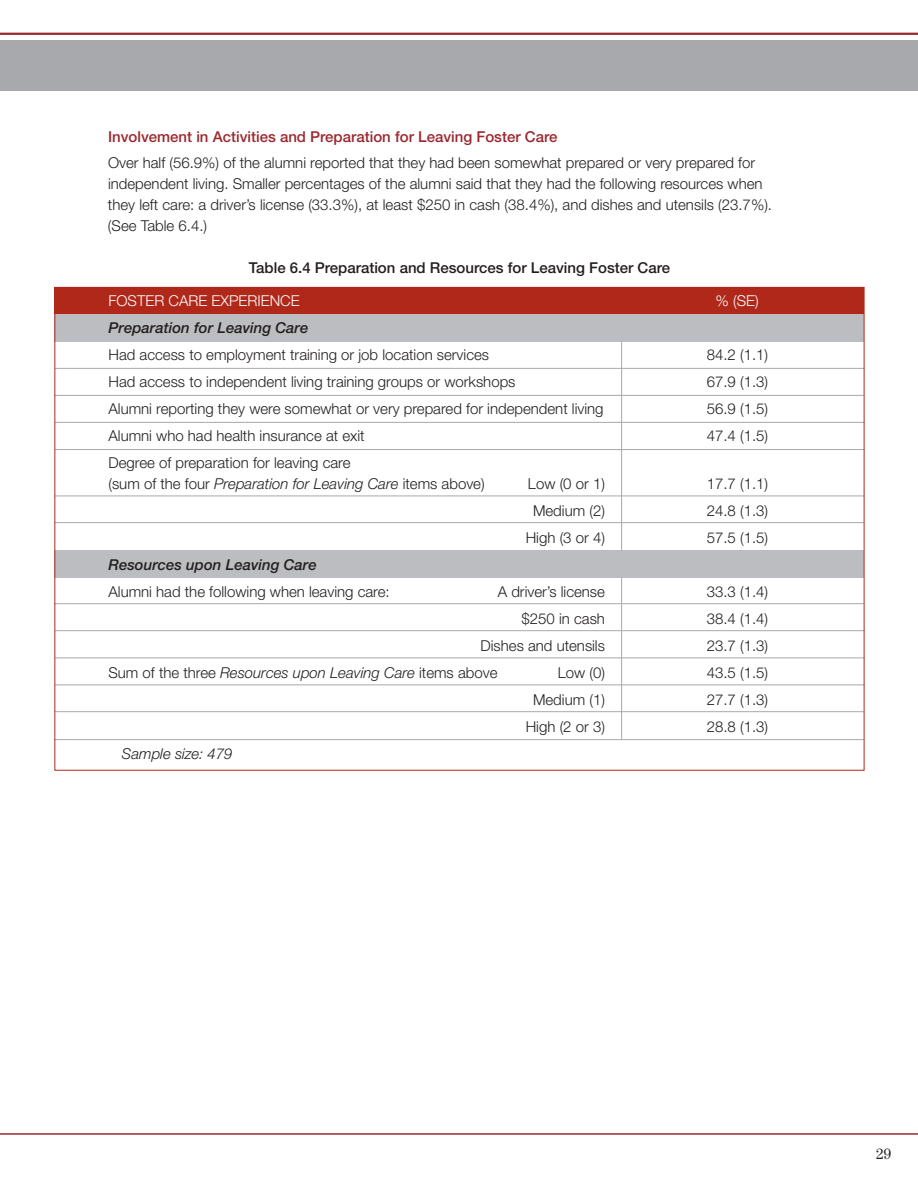
<style>
.page{position:relative;width:918px;height:1188px;background:#fff}
.page>*{position:absolute;margin:0;border:0;box-sizing:border-box;transform-origin:0 0}
.t1{font:300 15px/21px "Helvetica Neue";color:#231f20}
.t2{font:italic 300 15px "Helvetica Neue";color:#231f20}
.t3{font:500 15px "Helvetica Neue";color:#9b282f}
.t4{font:500 15px "Helvetica Neue";color:#231f20}
.t5{font:italic 500 15px "Helvetica Neue";color:#231f20}
.t6{font:300 15px "Helvetica Neue";color:#fff}
.t7{font:15px "Century";color:#231f20}
.s1{font-style:italic}
.s2{font-style:normal}
</style>
<div class="page">
<hr style="left:0;top:33px;width:918px;height:2px;background:#9b282f">
<div style="left:0;top:40px;width:918px;height:51px;background:#a8a9ad"></div>
<hr style="left:0;top:1133px;width:918px;height:2px;background:#9b282f">
<div style="left:54px;top:287px;width:810px;height:27px;background:#af281a"></div>
<hr style="left:54px;top:739px;width:810px;height:1px;background:#a8a9ad">
<hr style="left:55px;top:630px;width:809px;height:1px;background:#a8a9ad">
<hr style="left:54px;top:603px;width:810px;height:1px;background:#a8a9ad">
<hr style="left:55px;top:657px;width:809px;height:1px;background:#a8a9ad">
<hr style="left:54px;top:711px;width:810px;height:1px;background:#a8a9ad">
<hr style="left:55px;top:684px;width:809px;height:1px;background:#a8a9ad">
<hr style="left:54px;top:522px;width:810px;height:1px;background:#a8a9ad">
<hr style="left:55px;top:496px;width:809px;height:1px;background:#a8a9ad">
<hr style="left:55px;top:422px;width:809px;height:1px;background:#a8a9ad">
<hr style="left:54px;top:395px;width:810px;height:1px;background:#a8a9ad">
<hr style="left:55px;top:449px;width:809px;height:1px;background:#a8a9ad">
<hr style="left:55px;top:368px;width:809px;height:1px;background:#a8a9ad">
<hr style="left:54px;top:341px;width:810px;height:1px;background:#a8a9ad">
<hr style="left:621px;top:338px;width:1px;height:402px;background:#a8a9ad">
<div style="left:54px;top:551px;width:810px;height:27px;background:#bcbdc0"></div>
<div style="left:54px;top:314px;width:810px;height:27px;background:#bcbdc0"></div>
<p class="t3" style="left:108px;top:128px;width:451px">Involvement in Activities and Preparation for Leaving Foster Care</p>
<p class="t1" style="left:108px;top:152px;width:666px">Over half (56.9%) of the alumni reported that they had been somewhat prepared or very prepared for independent living. Smaller percentages of the alumni said that they had the following resources when they left care: a driver’s license (33.3%), at least $250 in cash (38.4%), and dishes and utensils (23.7%). (See Table 6.4.)</p>
<p class="t4" style="left:249px;top:259px;width:423px">Table 6.4 Preparation and Resources for Leaving Foster Care</p>
<p class="t6" style="left:108px;top:292px;width:193px">FOSTER CARE EXPERIENCE</p>
<p class="t6" style="left:716px;top:292px;width:45px">% (SE)</p>
<p class="t5" style="left:108px;top:319px;width:202px">Preparation for Leaving Care</p>
<p class="t1" style="left:108px;top:344px;width:382px">Had access to employment training or job location services</p>
<p class="t1" style="left:707px;top:344px;width:63px">84.2 (1.1)</p>
<p class="t1" style="left:108px;top:371px;width:409px">Had access to independent living training groups or workshops</p>
<p class="t1" style="left:707px;top:371px;width:63px">67.9 (1.3)</p>
<p class="t1" style="left:108px;top:398px;width:497px">Alumni reporting they were somewhat or very prepared for independent living</p>
<p class="t1" style="left:707px;top:398px;width:63px">56.9 (1.5)</p>
<p class="t1" style="left:108px;top:425px;width:258px">Alumni who had health insurance at exit</p>
<p class="t1" style="left:707px;top:425px;width:63px">47.4 (1.5)</p>
<p class="t1" style="left:108px;top:452px;width:378px">Degree of preparation for leaving care<br>(sum of the four <span class="s1">Preparation for Leaving Care</span> items above)</p>
<p class="t1" style="left:528px;top:473px;width:78px">Low (0 or 1)</p>
<p class="t1" style="left:707px;top:473px;width:63px">17.7 (1.1)</p>
<p class="t1" style="left:533px;top:500px;width:73px">Medium (2)</p>
<p class="t1" style="left:707px;top:500px;width:63px">24.8 (1.3)</p>
<p class="t1" style="left:526px;top:527px;width:81px">High (3 or 4)</p>
<p class="t1" style="left:707px;top:527px;width:63px">57.5 (1.5)</p>
<p class="t5" style="left:108px;top:556px;width:210px">Resources upon Leaving Care</p>
<p class="t1" style="left:108px;top:581px;width:283px">Alumni had the following when leaving care:</p>
<p class="t1" style="left:498px;top:581px;width:109px">A driver’s license</p>
<p class="t1" style="left:707px;top:581px;width:63px">33.3 (1.4)</p>
<p class="t1" style="left:522px;top:608px;width:85px">$250 in cash</p>
<p class="t1" style="left:707px;top:608px;width:63px">38.4 (1.4)</p>
<p class="t1" style="left:481px;top:635px;width:126px">Dishes and utensils</p>
<p class="t1" style="left:707px;top:635px;width:63px">23.7 (1.3)</p>
<p class="t2" style="left:108px;top:664px;width:391px"><span class="s2">Sum of the three</span> Resources upon Leaving Care <span class="s2">items above</span></p>
<p class="t1" style="left:558px;top:662px;width:49px">Low (0)</p>
<p class="t1" style="left:707px;top:662px;width:63px">43.5 (1.5)</p>
<p class="t1" style="left:533px;top:689px;width:73px">Medium (1)</p>
<p class="t1" style="left:707px;top:689px;width:63px">27.7 (1.3)</p>
<p class="t1" style="left:526px;top:716px;width:81px">High (2 or 3)</p>
<p class="t1" style="left:707px;top:716px;width:63px">28.8 (1.3)</p>
<p class="t2" style="left:122px;top:745px;width:112px">Sample size: 479</p>
<p class="t7" style="left:876px;top:1146px;width:16px">29</p>
</div>
